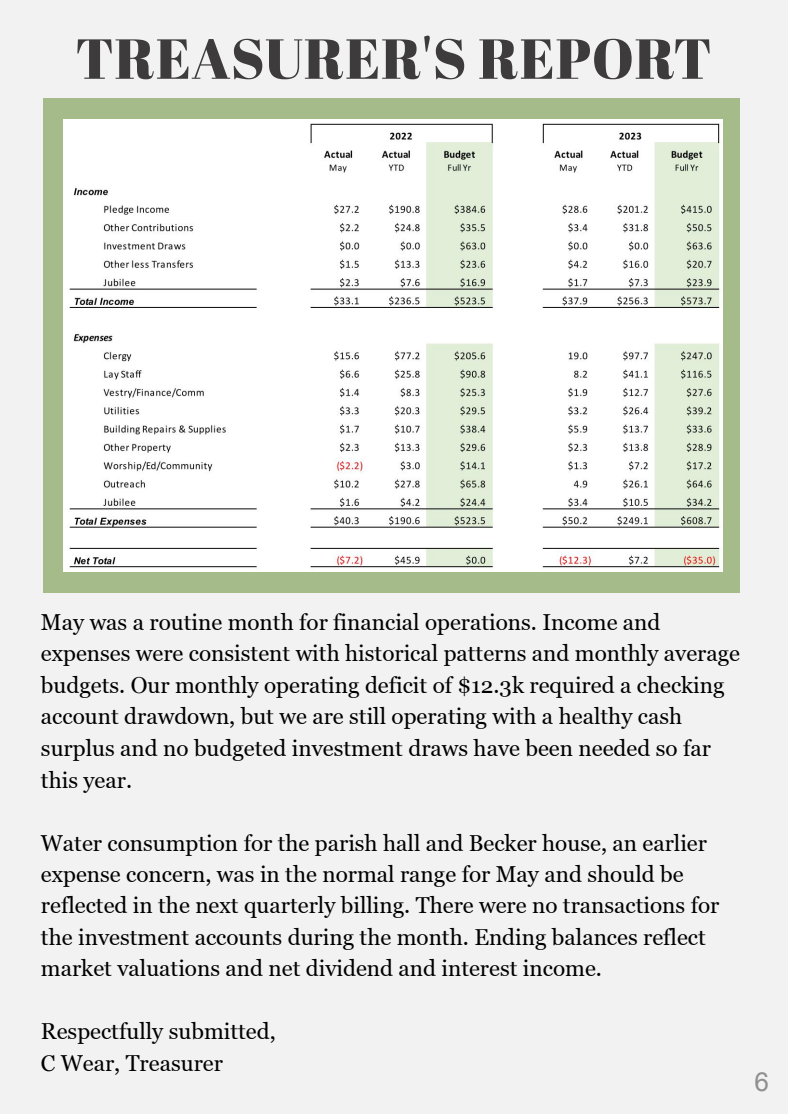
<style>
.page{position:relative;width:788px;height:1114px;background:#fff}
.page>*{position:absolute;margin:0;border:0;box-sizing:border-box;transform-origin:0 0}
.t1{font:56.25px "Abril Fatface";letter-spacing:.015em;color:#3d3b3c}
.t2{font:26.25px "Arial";color:#8f8f8f}
.t3{font:22.5px/31.5px "Georgia";color:#000}
</style>
<div class="page">
<div style="left:0;top:0;width:788px;height:1113px;background:#f2f2f2"></div>
<div style="left:43px;top:98px;width:696px;height:494px;background:#a5bb8a"></div>
<img style="left:64px;top:119px;width:658px;height:452px">
<h1 class="t1" style="left:75px;top:19px;width:637px">TREASURER'S REPORT</h1>
<p class="t3" style="left:41px;top:607px;width:700px">May was a routine month for financial operations. Income and expenses were consistent with historical patterns and monthly average budgets. Our monthly operating deficit of $12.3k required a checking account drawdown, but we are still operating with a healthy cash surplus and no budgeted investment draws have been needed so far this year.</p>
<p class="t3" style="left:41px;top:828px;width:680px">Water consumption for the parish hall and Becker house, an earlier expense concern, was in the normal range for May and should be reflected in the next quarterly billing. There were no transactions for the investment accounts during the month. Ending balances reflect market valuations and net dividend and interest income.</p>
<p class="t3" style="left:41px;top:1016px;width:236px;line-height:31.9px">Respectfully submitted,<br>C Wear, Treasurer</p>
<p class="t2" style="left:754px;top:1067px;width:16px">6</p>
</div>
